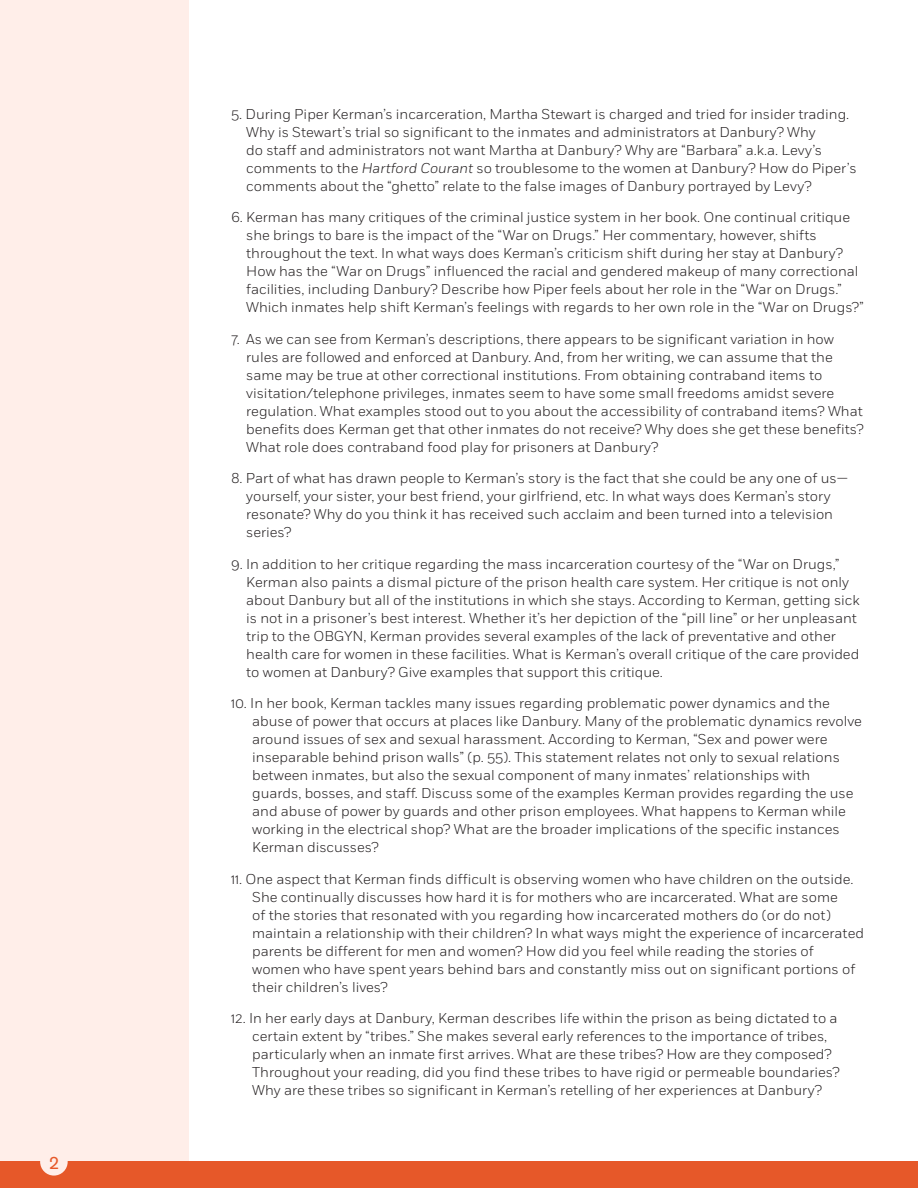
<style>
.page{position:relative;width:918px;height:1188px;background:#fff}
.page>*{position:absolute;margin:0;border:0;box-sizing:border-box;transform-origin:0 0}
.folio{font:18px "Akzidenz Grotesk BE";color:#e65829}
.NL-1-9{font:300 14.25px/18px "Fort";color:#231f20}
.NL-_10on{font:300 14.25px/18px "Fort";color:#231f20}
.s1{font-style:italic}
</style>
<div class="page">
<hr style="left:187px;top:0;width:2px;height:1188px;background:#e65829">
<div style="left:0;top:0;width:188px;height:1167px;background:#ffeee9"></div>
<div style="left:0;top:1162px;width:918px;height:26px;background:#e65829"></div>
<div style="left:40px;top:1148px;width:28px;height:28px;background:#ffeee9;border-radius:50%"></div>
<p class="folio" style="left:49px;top:1152px;width:12px">2</p>
<p class="NL-1-9" style="left:246px;top:105px;width:612px;text-indent:-15px">5. During Piper Kerman’s incarceration, Martha Stewart is charged and tried for insider trading.<br>Why is Stewart’s trial so significant to the inmates and administrators at Danbury? Why<br>do staff and administrators not want Martha at Danbury? Why are “Barbara” a.k.a. Levy’s comments to the <span class="s1">Hartford Courant</span> so troublesome to the women at Danbury? How do Piper’s comments about the “ghetto” relate to the false images of Danbury portrayed by Levy?</p>
<p class="NL-1-9" style="left:246px;top:208px;width:619px;text-indent:-15px">6. Kerman has many critiques of the criminal justice system in her book. One continual critique she brings to bare is the impact of the “War on Drugs.” Her commentary, however, shifts throughout the text. In what ways does Kerman’s criticism shift during her stay at Danbury?<br>How has the “War on Drugs” influenced the racial and gendered makeup of many correctional facilities, including Danbury? Describe how Piper feels about her role in the “War on Drugs.” Which inmates help shift Kerman’s feelings with regards to her own role in the “War on Drugs?”</p>
<p class="NL-1-9" style="left:246px;top:330px;width:619px;text-indent:-15px">7. As we can see from Kerman’s descriptions, there appears to be significant variation in how rules are followed and enforced at Danbury. And, from her writing, we can assume that the same may be true at other correctional institutions. From obtaining contraband items to visitation/telephone privileges, inmates seem to have some small freedoms amidst severe regulation. What examples stood out to you about the accessibility of contraband items? What benefits does Kerman get that other inmates do not receive? Why does she get these benefits?<br>What role does contraband food play for prisoners at Danbury?</p>
<p class="NL-1-9" style="left:246px;top:469px;width:603px;text-indent:-15px">8. Part of what has drawn people to Kerman’s story is the fact that she could be any one of us— yourself, your sister, your best friend, your girlfriend, etc. In what ways does Kerman’s story resonate? Why do you think it has received such acclaim and been turned into a television series?</p>
<p class="NL-1-9" style="left:246px;top:555px;width:615px;text-indent:-15px">9. In addition to her critique regarding the mass incarceration courtesy of the “War on Drugs,” Kerman also paints a dismal picture of the prison health care system. Her critique is not only about Danbury but all of the institutions in which she stays. According to Kerman, getting sick is not in a prisoner’s best interest. Whether it’s her depiction of the “pill line” or her unpleasant trip to the OBGYN, Kerman provides several examples of the lack of preventative and other health care for women in these facilities. What is Kerman’s overall critique of the care provided to women at Danbury? Give examples that support this critique.</p>
<p class="NL-_10on" style="left:252px;top:694px;width:611px;text-indent:-21px">10. In her book, Kerman tackles many issues regarding problematic power dynamics and the abuse of power that occurs at places like Danbury. Many of the problematic dynamics revolve around issues of sex and sexual harassment. According to Kerman, “Sex and power were inseparable behind prison walls” (p. 55). This statement relates not only to sexual relations between inmates, but also the sexual component of many inmates’ relationships with guards, bosses, and staff. Discuss some of the examples Kerman provides regarding the use and abuse of power by guards and other prison employees. What happens to Kerman while working in the electrical shop? What are the broader implications of the specific instances Kerman discusses?</p>
<p class="NL-_10on" style="left:252px;top:870px;width:613px;text-indent:-21px">11. One aspect that Kerman finds difficult is observing women who have children on the outside.<br>She continually discusses how hard it is for mothers who are incarcerated. What are some<br>of the stories that resonated with you regarding how incarcerated mothers do (or do not) maintain a relationship with their children? In what ways might the experience of incarcerated parents be different for men and women? How did you feel while reading the stories of women who have spent years behind bars and constantly miss out on significant portions of their children’s lives?</p>
<p class="NL-_10on" style="left:252px;top:1009px;width:589px;text-indent:-21px">12. In her early days at Danbury, Kerman describes life within the prison as being dictated to a certain extent by “tribes.” She makes several early references to the importance of tribes, particularly when an inmate first arrives. What are these tribes? How are they composed?<br>Throughout your reading, did you find these tribes to have rigid or permeable boundaries?<br>Why are these tribes so significant in Kerman’s retelling of her experiences at Danbury?</p>
</div>
